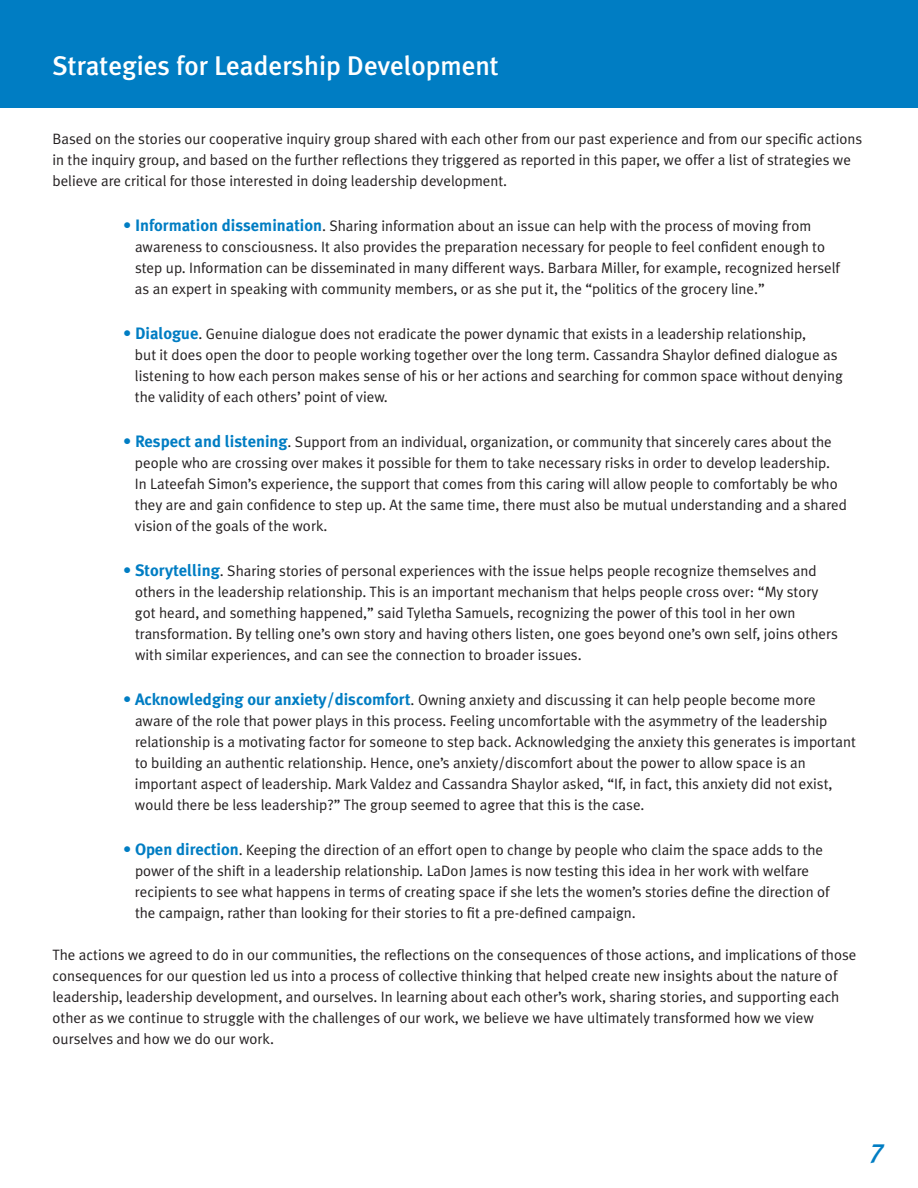
<style>
.page{position:relative;width:918px;height:1188px;background:#fff}
.page>*{position:absolute;margin:0;border:0;box-sizing:border-box;transform-origin:0 0}
.t1{font:500 27px "Meta Plus";color:#fff}
.t2{font:italic 500 27px "Meta Plus";color:#007dc3}
.t3{font:15px/21px "Meta Plus Normal";color:#231f20}
.s1{font-family:"Meta Plus";font-weight:700;font-size:16.5px;color:#007dc3}
</style>
<div class="page">
<div style="left:0;top:0;width:918px;height:108px;background:#007dc3"></div>
<h1 class="t1" style="left:52px;top:50px;width:448px">Strategies for Leadership Development</h1>
<p class="t3" style="left:52px;top:129px;width:811px">Based on the stories our cooperative inquiry group shared with each other from our past experience and from our specific actions in the inquiry group, and based on the further reflections they triggered as reported in this paper, we offer a list of strategies we believe are critical for those interested in doing leadership development.</p>
<p class="t3" style="left:135px;top:216px;width:707px;text-indent:-12px"><span class="s1">• Information dissemination</span>. Sharing information about an issue can help with the process of moving from awareness to consciousness. It also provides the preparation necessary for people to feel confident enough to step up. Information can be disseminated in many different ways. Barbara Miller, for example, recognized herself as an expert in speaking with community members, or as she put it, the “politics of the grocery line.”</p>
<p class="t3" style="left:135px;top:324px;width:709px;text-indent:-12px"><span class="s1">• Dialogue</span>. Genuine dialogue does not eradicate the power dynamic that exists in a leadership relationship,<br>but it does open the door to people working together over the long term. Cassandra Shaylor defined dialogue as listening to how each person makes sense of his or her actions and searching for common space without denying the validity of each others’ point of view.</p>
<p class="t3" style="left:135px;top:432px;width:713px;text-indent:-12px"><span class="s1">• Respect and listening</span>. Support from an individual, organization, or community that sincerely cares about the people who are crossing over makes it possible for them to take necessary risks in order to develop leadership.<br>In Lateefah Simon’s experience, the support that comes from this caring will allow people to comfortably be who they are and gain confidence to step up. At the same time, there must also be mutual understanding and a shared vision of the goals of the work.</p>
<p class="t3" style="left:135px;top:561px;width:704px;text-indent:-12px"><span class="s1">• Storytelling</span>. Sharing stories of personal experiences with the issue helps people recognize themselves and others in the leadership relationship. This is an important mechanism that helps people cross over: “My story got heard, and something happened,” said Tyletha Samuels, recognizing the power of this tool in her own transformation. By telling one’s own story and having others listen, one goes beyond one’s own self, joins others with similar experiences, and can see the connection to broader issues.</p>
<p class="t3" style="left:135px;top:690px;width:722px;text-indent:-12px"><span class="s1">• Acknowledging our anxiety/discomfort</span>. Owning anxiety and discussing it can help people become more aware of the role that power plays in this process. Feeling uncomfortable with the asymmetry of the leadership relationship is a motivating factor for someone to step back. Acknowledging the anxiety this generates is important to building an authentic relationship. Hence, one’s anxiety/discomfort about the power to allow space is an important aspect of leadership. Mark Valdez and Cassandra Shaylor asked, “If, in fact, this anxiety did not exist, would there be less leadership?” The group seemed to agree that this is the case.</p>
<p class="t3" style="left:135px;top:840px;width:696px;text-indent:-12px"><span class="s1">• Open direction</span>. Keeping the direction of an effort open to change by people who claim the space adds to the power of the shift in a leadership relationship. LaDon James is now testing this idea in her work with welfare recipients to see what happens in terms of creating space if she lets the women’s stories define the direction of the campaign, rather than looking for their stories to fit a pre-defined campaign.</p>
<p class="t3" style="left:52px;top:945px;width:805px">The actions we agreed to do in our communities, the reflections on the consequences of those actions, and implications of those consequences for our question led us into a process of collective thinking that helped create new insights about the nature of leadership, leadership development, and ourselves. In learning about each other’s work, sharing stories, and supporting each other as we continue to struggle with the challenges of our work, we believe we have ultimately transformed how we view ourselves and how we do our work.</p>
<h1 class="t2" style="left:871px;top:1133px;width:15px">7</h1>
</div>
